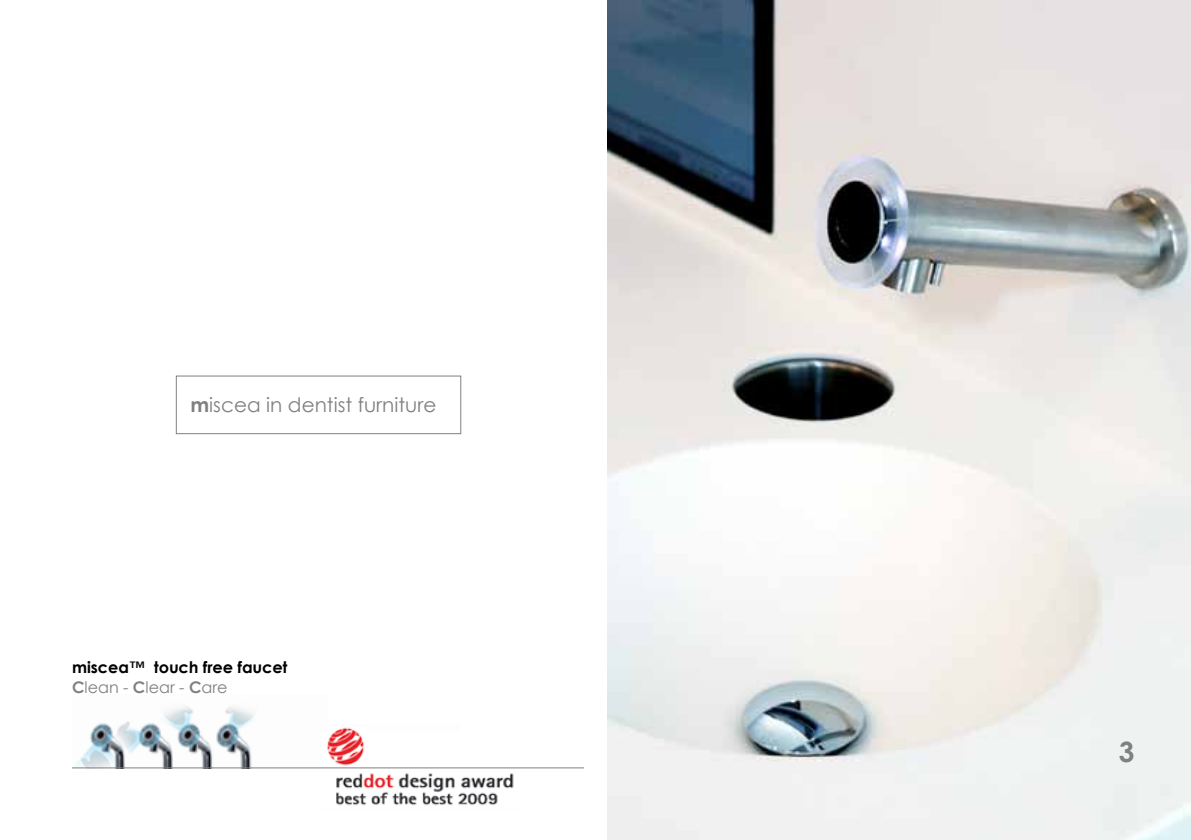
<style>
.page{position:relative;width:1191px;height:840px;background:#fff}
.page>*{position:absolute;margin:0;border:0;box-sizing:border-box;transform-origin:0 0}
.t1{font:700 28px "Century Gothic";color:#808080}
.t2{font:20px "Century Gothic";color:#808080}
.t3{font:700 16px/19.2px "Century Gothic";color:#000}
.s1{font-weight:700}
.s2{color:#808080}
.s3{font-weight:400;color:#808080}
</style>
<div class="page">
<img style="left:75px;top:706px;width:180px;height:61px">
<img style="left:322px;top:727px;width:195px;height:79px">
<hr style="left:72px;top:767px;width:1045px;height:1px;background:#808080">
<div style="left:584px;top:752px;width:22px;height:26px;background:#fff"></div>
<img style="left:607px;top:0;width:584px;height:839px">
<div style="left:176px;top:375px;width:285px;height:59px;border:1px solid #808080"></div>
<p class="t2" style="left:190px;top:391px;width:247px"><span class="s1">m</span>iscea in dentist furniture</p>
<p class="t3" style="left:72px;top:656px;width:217px">miscea™ touch free faucet<br><span class="s2">C</span><span class="s3">lean -</span> <span class="s2">C</span><span class="s3">lear -</span> <span class="s2">C</span><span class="s3">are</span></p>
<h1 class="t1" style="left:1119px;top:729px;width:17px">3</h1>
</div>
